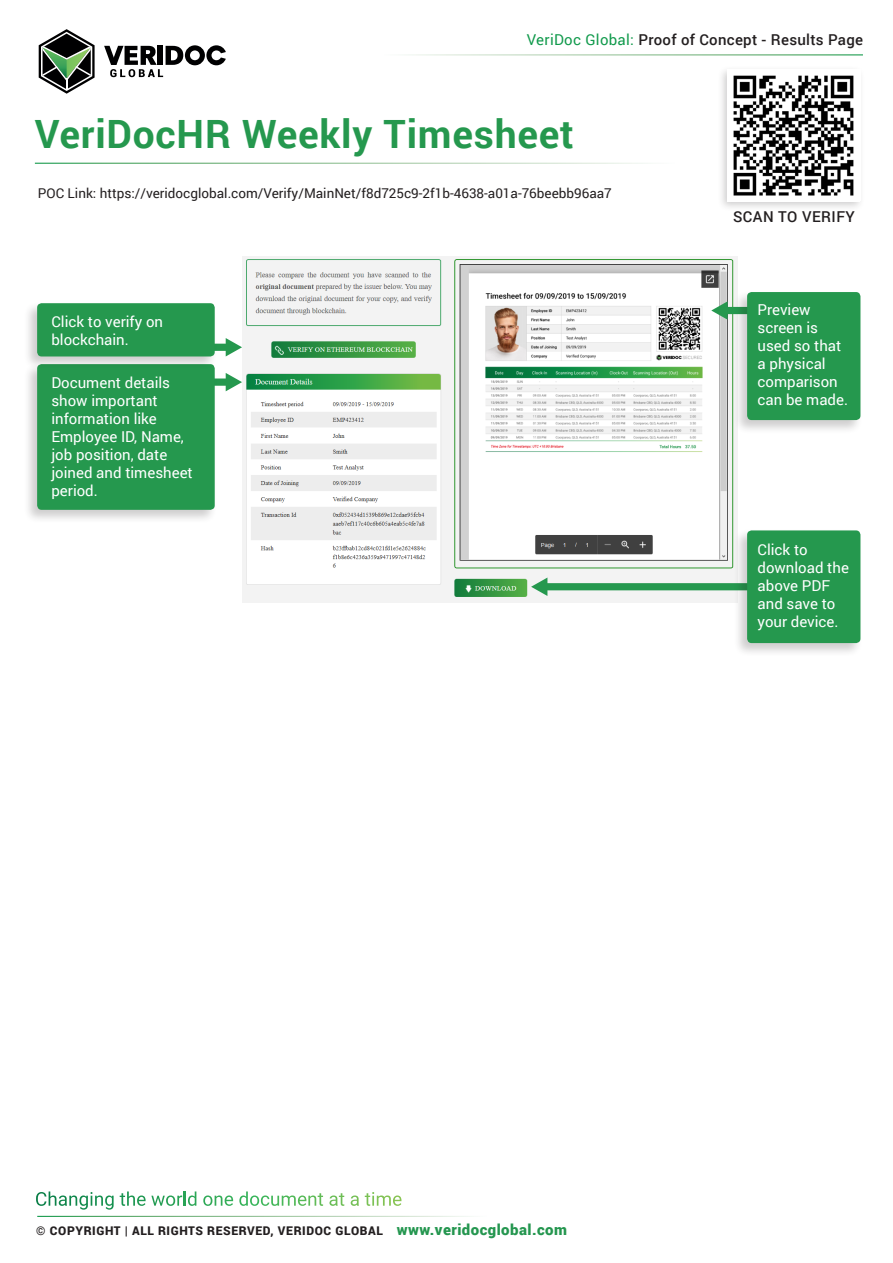
<style>
.page{position:relative;width:893px;height:1263px;background:#fff}
.page>*{position:absolute;margin:0;border:0;box-sizing:border-box;transform-origin:0 0}
.t1{font:700 39px "Roboto";letter-spacing:.02em;color:#25984e}
.t2{font:15px/18px "Roboto";color:#fff}
.t3{font:500 15px "Roboto";letter-spacing:.02em;color:#231f20}
.t4{font:13.5px "Roboto";color:#231f20}
.t5{font:900 12px "Roboto";letter-spacing:.05em;color:#231f20}
.s1{font-weight:400;color:#119a4c}
.s2{font-size:15px;color:#24964f}
</style>
<div class="page">
<svg style="left:104px;top:45px;width:122px;height:32px"></svg>
<svg style="left:38px;top:29px;width:57px;height:65px"></svg>
<svg style="left:36px;top:1191px;width:78px;height:18px"></svg>
<svg style="left:120px;top:1191px;width:76px;height:15px"></svg>
<svg style="left:203px;top:1195px;width:30px;height:11px"></svg>
<svg style="left:239px;top:1191px;width:84px;height:15px"></svg>
<svg style="left:329px;top:1193px;width:15px;height:13px"></svg>
<svg style="left:351px;top:1195px;width:8px;height:11px"></svg>
<svg style="left:365px;top:1192px;width:36px;height:14px"></svg>
<div style="left:717px;top:65px;width:148px;height:147px;background:#231f20;opacity:.22"></div>
<svg style="left:217px;top:373px;width:25px;height:18px"></svg>
<svg style="left:217px;top:338px;width:25px;height:18px"></svg>
<div style="left:23px;top:362px;width:194px;height:162px;background:#231f20;opacity:.22"></div>
<div style="left:37px;top:364px;width:178px;height:146px;background:#25984e;border-radius:4px"></div>
<div style="left:23px;top:301px;width:194px;height:70px;background:#231f20;opacity:.22"></div>
<div style="left:37px;top:303px;width:178px;height:53px;background:#25984e;border-radius:4px"></div>
<img style="left:242px;top:256px;width:495px;height:346px">
<svg style="left:531px;top:577px;width:202px;height:19px"></svg>
<div style="left:733px;top:528px;width:129px;height:129px;background:#231f20;opacity:.22"></div>
<div style="left:747px;top:530px;width:113px;height:113px;background:#25984e;border-radius:4px"></div>
<svg style="left:711px;top:301px;width:22px;height:19px"></svg>
<div style="left:733px;top:290px;width:129px;height:144px;background:#231f20;opacity:.22"></div>
<div style="left:747px;top:292px;width:113px;height:128px;background:#25984e;border-radius:4px"></div>
<img style="left:727px;top:70px;width:132px;height:131px">
<p class="t3" style="left:527px;top:30px;width:338px"><span class="s1">VeriDoc Global:</span> Proof of Concept - Results Page</p>
<p class="t1" style="left:35px;top:107px;width:540px">VeriDocHR Weekly Timesheet</p>
<p class="t4" style="left:38px;top:184px;width:575px">POC Link: https://veridocglobal.com/Verify/MainNet/f8d725c9-2f1b-4638-a01a-76beebb96aa7</p>
<p class="t2" style="left:51px;top:312px;width:113px">Click to verify on blockchain.</p>
<p class="t2" style="left:51px;top:373px;width:143px">Document details show important information like<br>Employee ID, Name, job position, date joined and timesheet period.</p>
<p class="t3" style="left:733px;top:206px;width:123px">SCAN TO VERIFY</p>
<p class="t2" style="left:758px;top:300px;width:92px">Preview screen is used so that a physical comparison can be made.</p>
<p class="t2" style="left:758px;top:540px;width:93px">Click to download the above PDF and save to your device.</p>
<p class="t5" style="left:36px;top:1223px;width:532px">© COPYRIGHT | ALL RIGHTS RESERVED, VERIDOC GLOBAL <span class="s2">www.veridocglobal.com</span></p>
</div>
